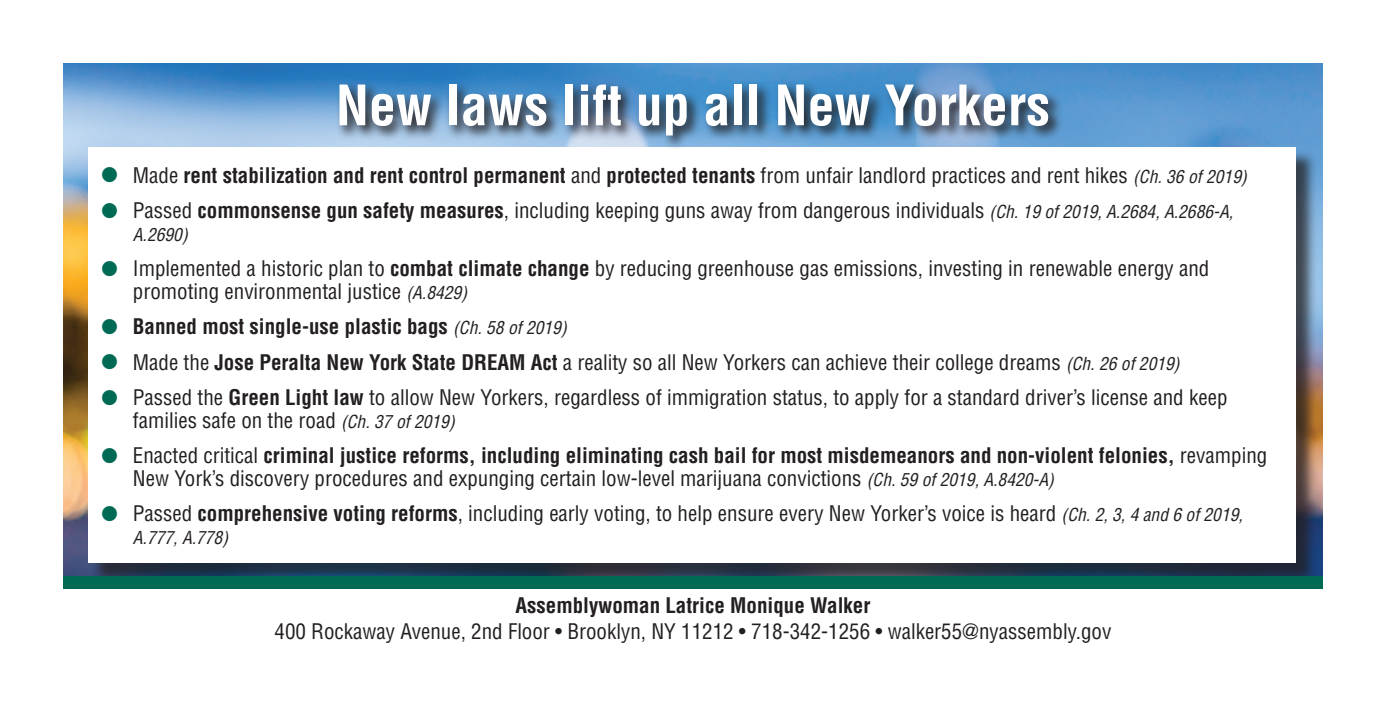
<style>
.page{position:relative;width:1386px;height:709px;background:#fff}
.page>*{position:absolute;margin:0;border:0;box-sizing:border-box;transform-origin:0 0}
.t1{font:700 condensed 54.25px "Helvetica";color:#fff}
.t2{font:condensed 21px/22.8px "Helvetica";color:#231f20}
.t3{font:700 condensed 21px "Helvetica";color:#231f20}
.t4{font:italic condensed 17.5px "Helvetica";color:#231f20}
.s1{font-weight:400;font-size:49px;color:#006a55}
.s2{font-weight:400}
.s3{font-weight:400;font-style:italic;font-size:17.5px}
.s4{font-size:49px;color:#006a55}
.s5{font-weight:700}
.s6{font-style:italic;font-size:17.5px}
</style>
<div class="page">
<img style="left:63px;top:63px;width:1260px;height:513px">
<div style="left:91px;top:150px;width:1226px;height:435px;background:#231f20;opacity:.75"></div>
<div style="left:88px;top:147px;width:1207px;height:416px;background:#fff"></div>
<svg style="left:336px;top:81px;width:727px;height:66px;background:#5882a8"></svg>
<div style="left:63px;top:576px;width:1260px;height:12px;background:#006a55"></div>
<h1 class="t1" style="left:336px;top:71px;width:716px">New laws lift up all New Yorkers</h1>
<p class="t3" style="left:101px;top:162px;width:1147px"><span class="s1">•</span> <span class="s2">Made</span> rent stabilization and rent control permanent <span class="s2">and</span> protected tenants <span class="s2">from unfair landlord practices and rent hikes</span> <span class="s3">(Ch. 36 of 2019)</span></p>
<p class="t2" style="left:101px;top:199px;width:1133px"><span class="s4">•</span> Passed <span class="s5">commonsense gun safety measures</span>, including keeping guns away from dangerous individuals <span class="s6">(Ch. 19 of 2019, A.2684, A.2686-A,</span></p>
<p class="t4" style="left:133px;top:224px;width:56px">A.2690)</p>
<p class="t2" style="left:133px;top:257px;width:1078px;text-indent:-32px"><span class="s4">•</span> Implemented a historic plan to <span class="s5">combat climate change</span> by reducing greenhouse gas emissions, investing in renewable energy and promoting environmental justice <span class="s6">(A.8429)</span></p>
<p class="t3" style="left:101px;top:314px;width:467px"><span class="s1">•</span> Banned most single-use plastic bags <span class="s3">(Ch. 58 of 2019)</span></p>
<p class="t2" style="left:101px;top:351px;width:1080px"><span class="s4">•</span> Made the <span class="s5">Jose Peralta New York State DREAM Act</span> a reality so all New Yorkers can achieve their college dreams <span class="s6">(Ch. 26 of 2019)</span></p>
<p class="t2" style="left:133px;top:386px;width:1096px;text-indent:-32px"><span class="s4">•</span> Passed the <span class="s5">Green Light law</span> to allow New Yorkers, regardless of immigration status, to apply for a standard driver’s license and keep families safe on the road <span class="s6">(Ch. 37 of 2019)</span></p>
<p class="t2" style="left:133px;top:444px;width:1136px;text-indent:-32px"><span class="s4">•</span> Enacted critical <span class="s5">criminal justice reforms, including eliminating cash bail for most misdemeanors and non-violent felonies,</span> revamping<br>New York’s discovery procedures and expunging certain low-level marijuana convictions <span class="s6">(Ch. 59 of 2019, A.8420-A)</span></p>
<p class="t2" style="left:101px;top:502px;width:1143px"><span class="s4">•</span> Passed <span class="s5">comprehensive voting reforms</span>, including early voting, to help ensure every New Yorker’s voice is heard <span class="s6">(Ch. 2, 3, 4 and 6 of 2019,</span></p>
<p class="t4" style="left:133px;top:527px;width:97px">A.777, A.778)</p>
<p class="t3" style="left:516px;top:592px;width:356px">Assemblywoman Latrice Monique Walker</p>
<p class="t2" style="left:275px;top:619px;width:838px">400 Rockaway Avenue, 2nd Floor • Brooklyn, NY 11212 • 718-342-1256 • walker55@nyassembly.gov</p>
</div>
